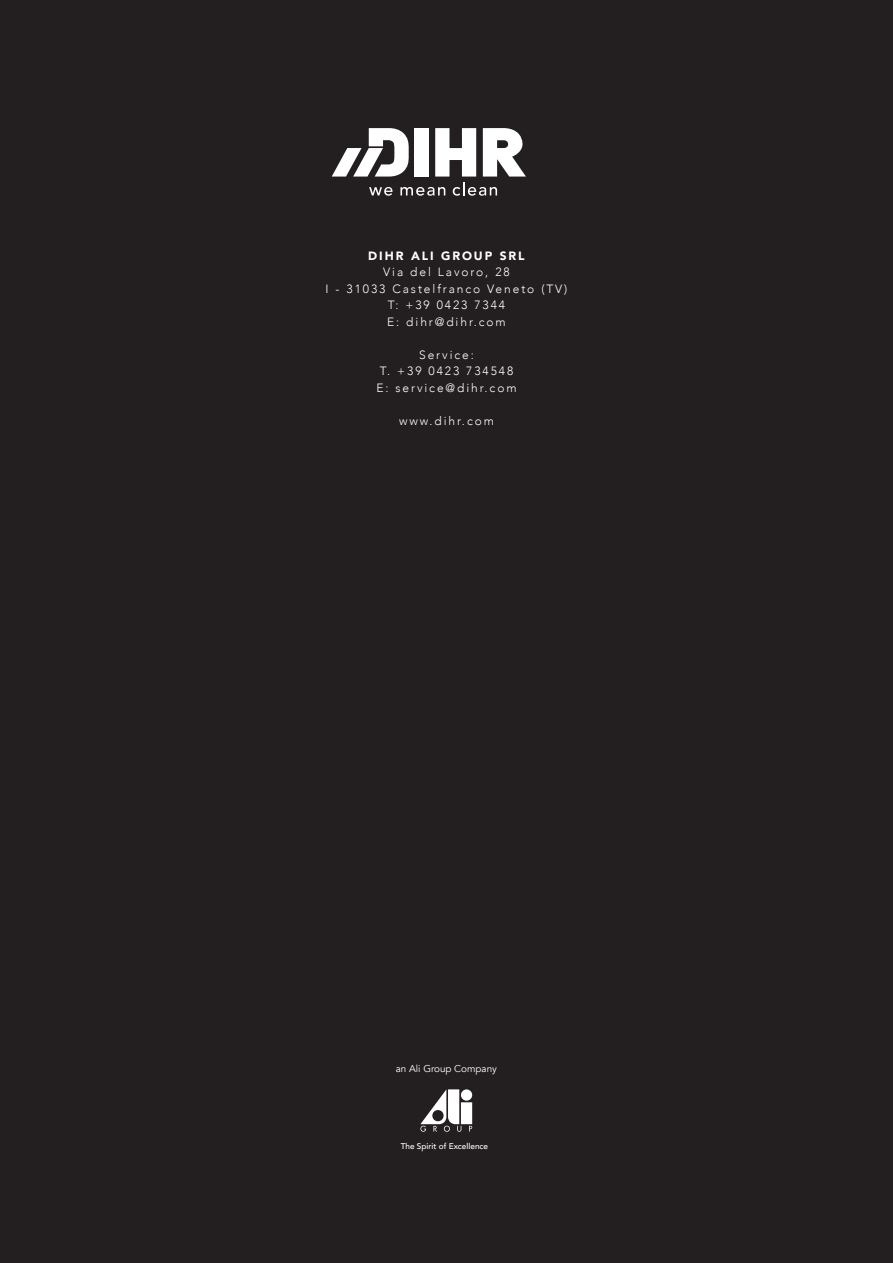
<style>
.page{position:relative;width:893px;height:1263px;background:#231f20}
.page>*{position:absolute;margin:0;border:0;box-sizing:border-box;transform-origin:0 0}
.t1{font:300 12px "Avenir";letter-spacing:.16em;color:#fff}
.t2{font:900 12px "Avenir";letter-spacing:.16em;color:#fff}
.t3{font:9.9px "Avenir";color:#fff}
.t4{font:500 8.25px "Avenir";color:#fff}
</style>
<div class="page">
<div style="left:461px;top:1089px;width:11px;height:12px;background:#fff;border-radius:50%"></div>
<div style="left:461px;top:1102px;width:11px;height:22px;background:#fff"></div>
<svg style="left:420px;top:1089px;width:41px;height:43px"></svg>
<svg style="left:332px;top:128px;width:194px;height:68px"></svg>
<p class="t2" style="left:368px;top:245px;width:158px">DIHR ALI GROUP SRL</p>
<p class="t1" style="left:383px;top:265px;width:128px">Via del Lavoro, 28</p>
<p class="t1" style="left:326px;top:281px;width:243px">I - 31033 Castelfranco Veneto (TV)</p>
<p class="t1" style="left:388px;top:298px;width:119px">T: +39 0423 7344</p>
<p class="t1" style="left:387px;top:314px;width:120px">E: dihr@dihr.com</p>
<p class="t1" style="left:419px;top:347px;width:56px">Service:</p>
<p class="t1" style="left:380px;top:364px;width:135px">T. +39 0423 734548</p>
<p class="t1" style="left:376px;top:380px;width:142px">E: service@dihr.com</p>
<p class="t1" style="left:399px;top:413px;width:96px">www.dihr.com</p>
<p class="t3" style="left:396px;top:1062px;width:103px">an Ali Group Company</p>
<p class="t4" style="left:401px;top:1138px;width:89px">The Spirit of Excellence</p>
</div>
